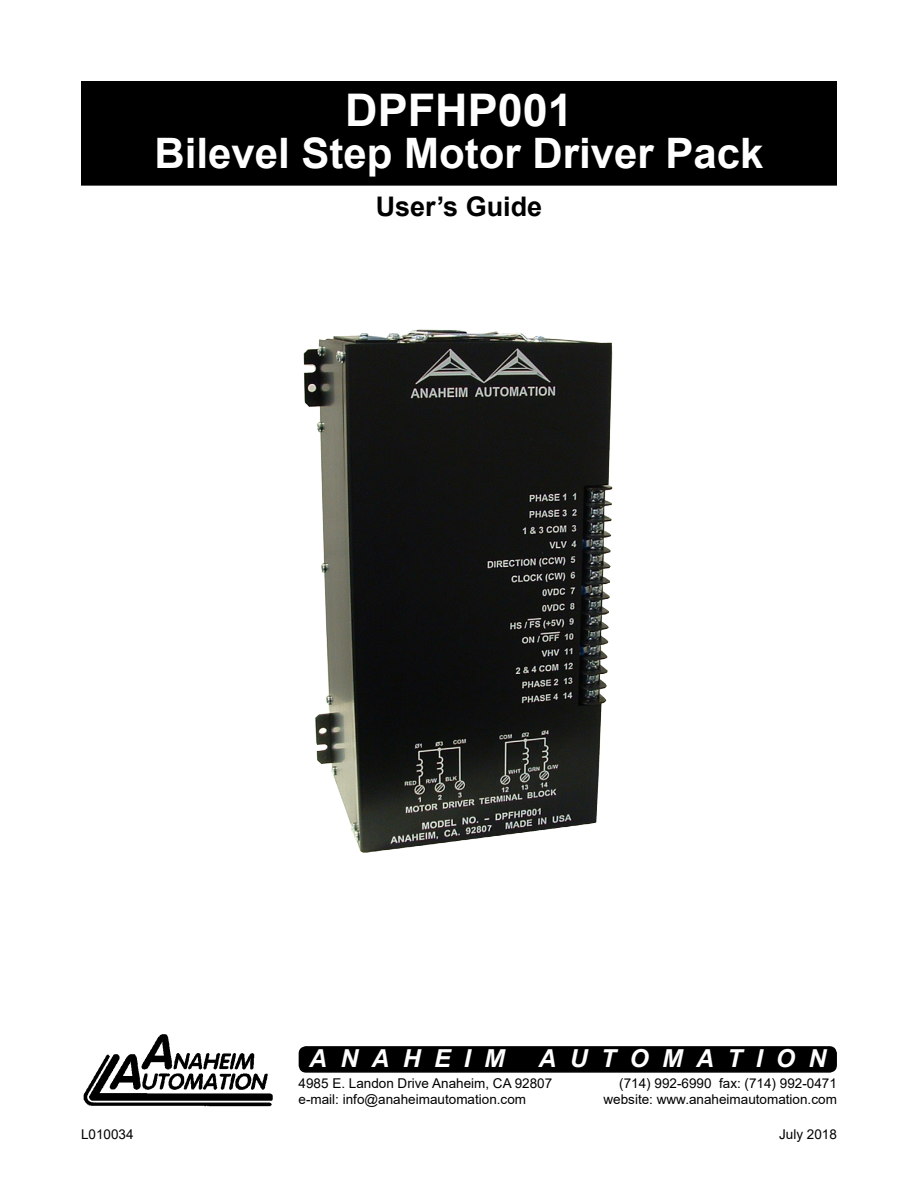
<style>
.page{position:relative;width:918px;height:1188px;background:#fff}
.page>*{position:absolute;margin:0;border:0;box-sizing:border-box;transform-origin:0 0}
.t1{font:700 45px "Arial";color:#fff}
.t2{font:700 42px "Arial";color:#fff}
.t3{font:700 27px "Arial";color:#000}
.t4{font:italic 700 24.75px "Arial";letter-spacing:.54em;color:#fff}
.t5{font:13.5px/16.2px "Arial";color:#000}
</style>
<div class="page">
<div style="left:82px;top:82px;width:754px;height:103px;background:#000"></div>
<div style="left:81px;top:81px;width:756px;height:105px;border:2px solid #000"></div>
<img style="left:83px;top:1034px;width:190px;height:73px">
<div style="left:299px;top:1047px;width:537px;height:25px;background:#000;border-radius:7px"></div>
<div style="left:299px;top:1046px;width:538px;height:27px;border:2px solid #000;border-radius:7px"></div>
<img style="left:303px;top:329px;width:310px;height:524px">
<h1 class="t1" style="left:345px;top:78px;width:229px">DPFHP001</h1>
<h2 class="t2" style="left:154px;top:123px;width:611px">Bilevel Step Motor Driver Pack</h2>
<h3 class="t3" style="left:376px;top:188px;width:168px">User’s Guide</h3>
<h3 class="t4" style="left:309px;top:1042px;width:197px">ANAHEIM</h3>
<h3 class="t4" style="left:538px;top:1042px;width:290px">AUTOMATION</h3>
<p class="t5" style="left:299px;top:1075px;width:255px">4985 E. Landon Drive Anaheim, CA 92807 e-mail: info@anaheimautomation.com</p>
<p class="t5" style="left:604px;top:1075px;width:235px;text-align:right">(714) 992-6990 fax: (714) 992-0471 website: www.anaheimautomation.com</p>
<p class="t5" style="left:81px;top:1126px;width:54px">L010034</p>
<p class="t5" style="left:755px;top:1126px;width:43px">Januar</p>
<p class="t5" style="left:829px;top:1126px;width:9px">3</p>
<p class="t5" style="left:779px;top:1126px;width:59px">July 2018</p>
</div>
